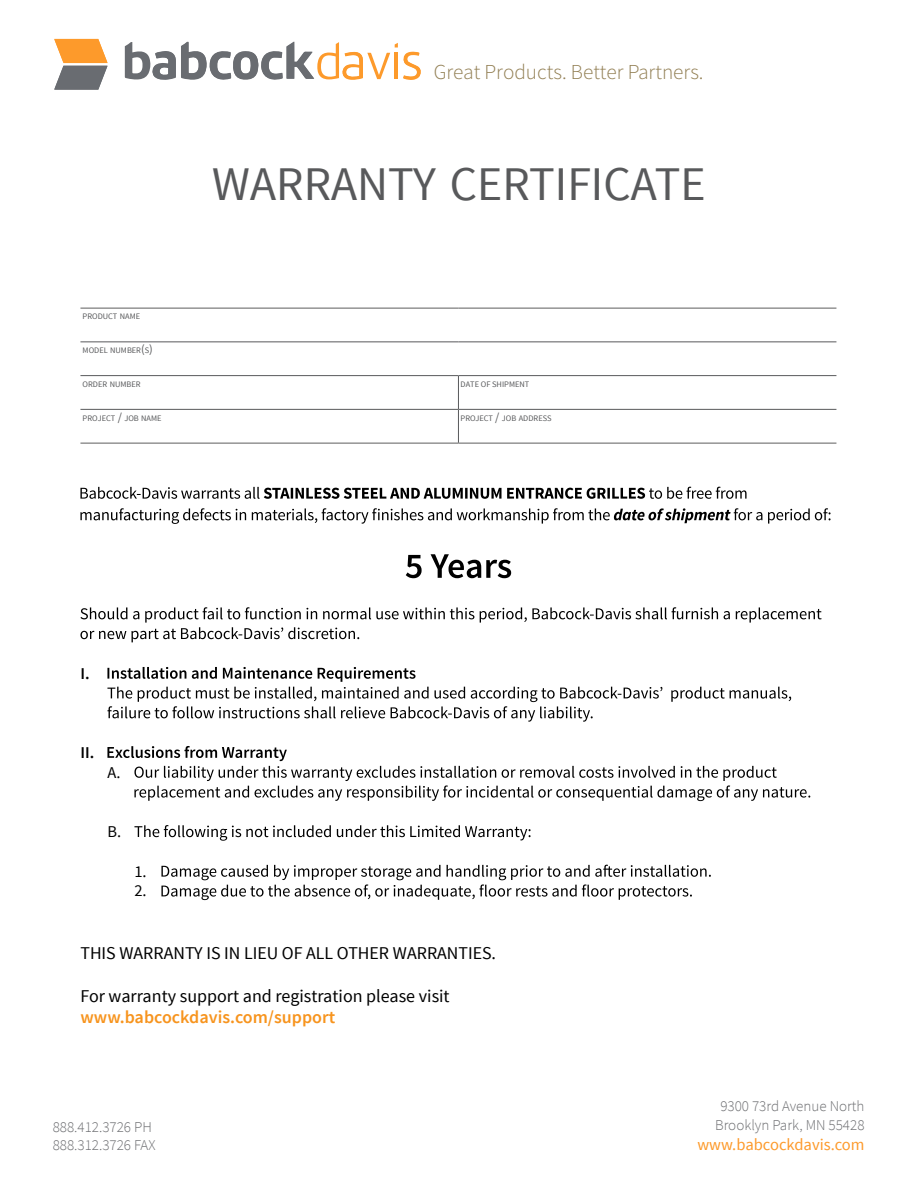
<style>
.page{position:relative;width:918px;height:1188px;background:#fff}
.page>*{position:absolute;margin:0;border:0;box-sizing:border-box;transform-origin:0 0}
.t1{font:48.3px "Source Sans Pro";color:#58595b}
.t2{font:300 21.3px "Source Sans Pro";color:#927f54}
.Body{font:18px "Source Sans Pro";color:#000}
.Body-2{font:600 18px "Source Sans Pro";color:#f7941e}
.t3{font:16.5px "Source Sans Pro";color:#fd9a2b}
.t4{font:16.5px "Source Sans Pro";color:#000}
.t5{font:600 16.5px "Source Sans Pro";color:#000}
.t6{font:300 15px/18px "Source Sans Pro";color:#6d6e71}
.t7{font:8.4px "Source Sans Pro";color:#58595b}
.t8{font:8.4px "Source Sans Pro";color:#58595b}
.s1{font-size:12px}
</style>
<div class="page">
<hr style="left:80px;top:308px;width:378px;height:1px;background:#5d5d5d">
<hr style="left:458px;top:308px;width:378px;height:1px;background:#5d5d5d">
<hr style="left:80px;top:443px;width:378px;height:1px;background:#5d5d5d">
<hr style="left:458px;top:443px;width:378px;height:1px;background:#5d5d5d">
<hr style="left:80px;top:341px;width:378px;height:1px;background:#58595b">
<hr style="left:458px;top:341px;width:378px;height:1px;background:#58595b">
<hr style="left:80px;top:375px;width:378px;height:1px;background:#58595b">
<hr style="left:458px;top:375px;width:378px;height:1px;background:#58595b">
<hr style="left:458px;top:376px;width:1px;height:33px;background:#58595b">
<hr style="left:80px;top:409px;width:378px;height:1px;background:#58595b">
<hr style="left:458px;top:409px;width:378px;height:1px;background:#58595b">
<hr style="left:458px;top:410px;width:1px;height:33px;background:#58595b">
<svg style="left:54px;top:39px;width:54px;height:51px"></svg>
<svg style="left:125px;top:41px;width:296px;height:39px"></svg>
<svg style="left:80px;top:487px;width:667px;height:12px"></svg>
<svg style="left:80px;top:508px;width:751px;height:16px"></svg>
<svg style="left:406px;top:554px;width:105px;height:24px"></svg>
<svg style="left:80px;top:607px;width:742px;height:35px"></svg>
<svg style="left:107px;top:667px;width:684px;height:55px"></svg>
<svg style="left:107px;top:746px;width:703px;height:55px"></svg>
<svg style="left:134px;top:825px;width:397px;height:16px"></svg>
<svg style="left:161px;top:865px;width:550px;height:35px"></svg>
<p class="t2" style="left:434px;top:59px;width:271px">Great Products. Better Partners.</p>
<h1 class="t1" style="left:212px;top:154px;width:495px">WARRANTY CERTIFICATE</h1>
<p class="t7" style="left:83px;top:311px;width:59px">PRODUCT NAME</p>
<p class="t7" style="left:83px;top:345px;width:72px">MODEL NUMBER<span class="s1">(</span>S<span class="s1">)</span></p>
<p class="t7" style="left:83px;top:379px;width:60px">ORDER NUMBER</p>
<p class="t8" style="left:461px;top:379px;width:70px">DATE OF SHIPMENT</p>
<p class="t7" style="left:83px;top:413px;width:80px">PROJECT <span class="s1">/</span> JOB NAME</p>
<p class="t7" style="left:461px;top:413px;width:92px">PROJECT <span class="s1">/</span> JOB ADDRESS</p>
<p class="t5" style="left:80px;top:663px;width:11px">I.</p>
<p class="t5" style="left:80px;top:742px;width:15px">II.</p>
<p class="t4" style="left:107px;top:762px;width:14px">A.</p>
<p class="t4" style="left:107px;top:821px;width:15px">B.</p>
<p class="t4" style="left:134px;top:861px;width:14px">1.</p>
<p class="t4" style="left:134px;top:881px;width:14px">2.</p>
<p class="Body" style="left:80px;top:941px;width:417px">THIS WARRANTY IS IN LIEU OF ALL OTHER WARRANTIES.</p>
<p class="Body" style="left:80px;top:985px;width:371px">For warranty support and registration please visit</p>
<p class="Body-2" style="left:80px;top:1006px;width:256px">www.babcockdavis.com/support</p>
<p class="t6" style="left:53px;top:1118px;width:104px">888.412.3726 PH<br>888.312.3726 FAX</p>
<p class="t6" style="left:715px;top:1096px;width:151px;line-height:19.5px;text-align:center">9300 73rd Avenue North<br>Brooklyn Park, MN 55428</p>
<p class="t3" style="left:697px;top:1134px;width:169px">www.babcockdavis.com</p>
</div>
